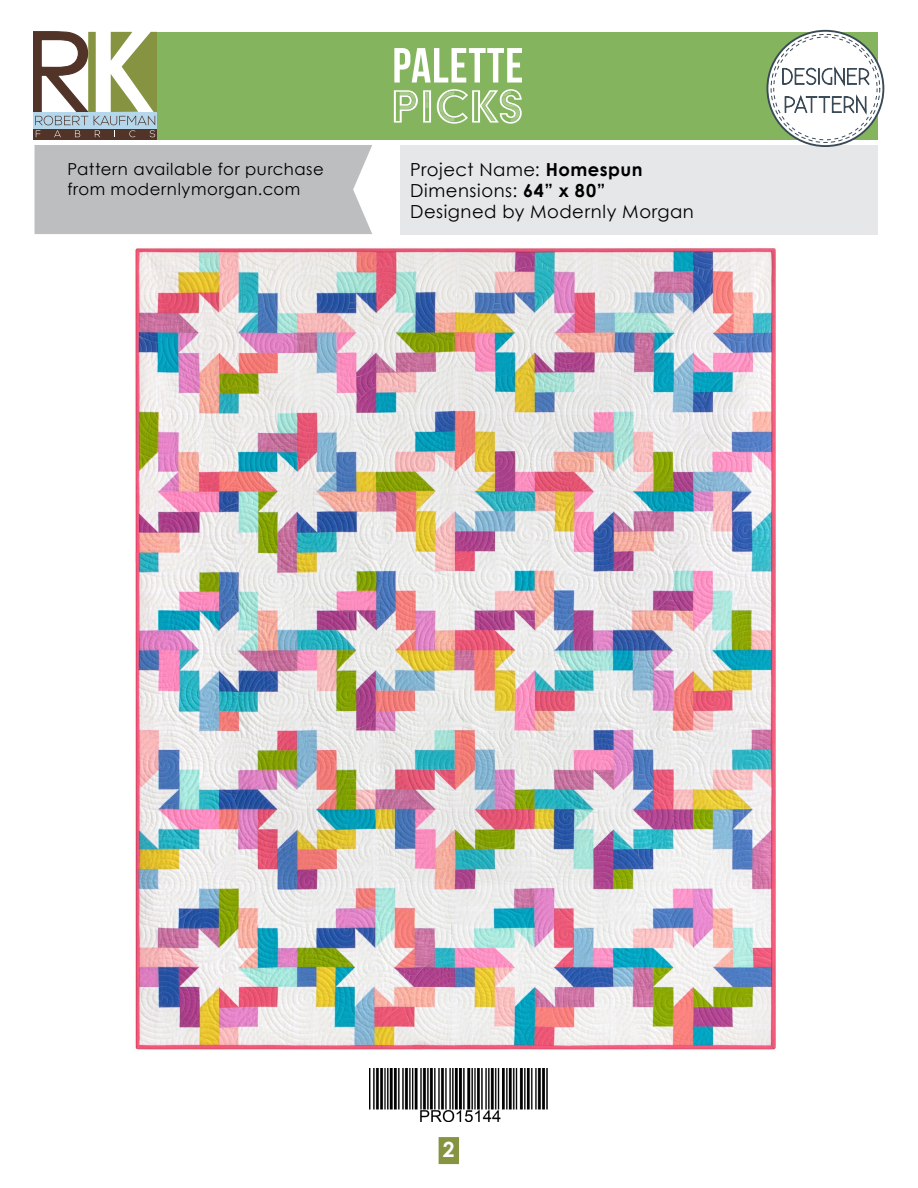
<style>
.page{position:relative;width:918px;height:1188px;background:#fff}
.page>*{position:absolute;margin:0;border:0;box-sizing:border-box;transform-origin:0 0}
.t1{font:700 21px "Century Gothic";color:#fff}
.t2{font:18px/21px "Century Gothic";letter-spacing:.03em;color:#000}
.t3{font:16.5px/19.8px "Century Gothic";letter-spacing:.035em;color:#000}
.s1{font-weight:700}
</style>
<div class="page">
<div style="left:439px;top:1137px;width:20px;height:27px;background:#869441"></div>
<img style="left:369px;top:1068px;width:179px;height:54px">
<img style="left:135px;top:248px;width:641px;height:802px">
<div style="left:35px;top:145px;width:337px;height:89px;background:#bcbec0"></div>
<div style="left:400px;top:145px;width:478px;height:89px;background:#e6e7e8"></div>
<div style="left:153px;top:32px;width:725px;height:107px;background:#85b45e"></div>
<svg style="left:34px;top:32px;width:123px;height:107px"></svg>
<svg style="left:767px;top:31px;width:116px;height:115px"></svg>
<div style="left:767px;top:30px;width:117px;height:117px;border:2px solid #3a4a57;border-radius:50%"></div>
<svg style="left:771px;top:34px;width:109px;height:108px"></svg>
<div style="left:774px;top:37px;width:103px;height:103px;background:#fff;border-radius:50%"></div>
<svg style="left:782px;top:66px;width:88px;height:51px"></svg>
<svg style="left:394px;top:48px;width:128px;height:35px"></svg>
<svg style="left:394px;top:90px;width:37px;height:33px"></svg>
<svg style="left:437px;top:89px;width:85px;height:35px"></svg>
<p class="t3" style="left:67px;top:159px;width:258px">Pattern available for purchase from modernlymorgan.com</p>
<p class="t2" style="left:410px;top:159px;width:285px">Project Name: <span class="s1">Homespun<br></span>Dimensions: <span class="s1">64” x 80”<br></span>Designed by Modernly Morgan</p>
<p class="t1" style="left:443px;top:1134px;width:13px">2</p>
</div>
